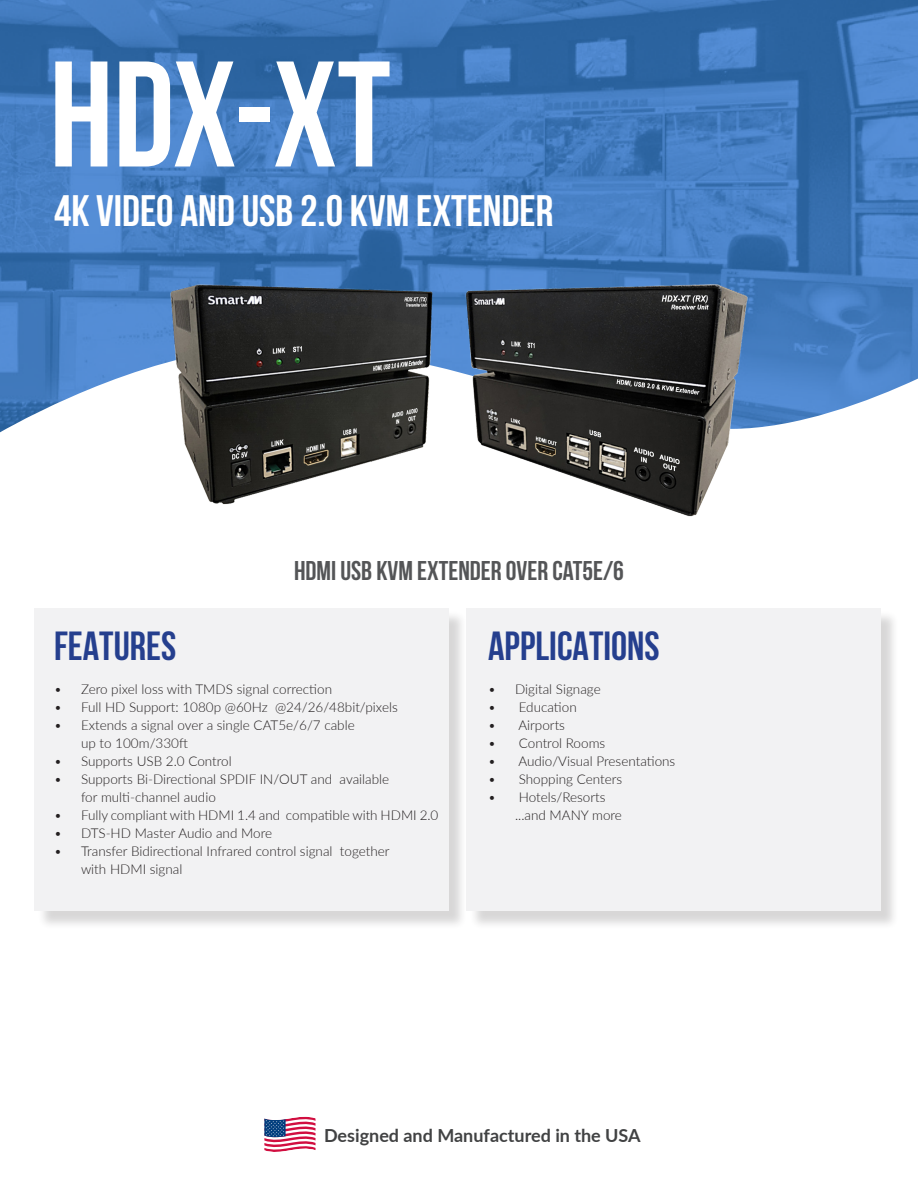
<style>
.page{position:relative;width:918px;height:1188px;background:#fff}
.page>*{position:absolute;margin:0;border:0;box-sizing:border-box;transform-origin:0 0}
.t1{font:700 150px "Bebas Neue";color:#fff}
.t2{font:700 43.8px "Bebas Neue";color:#fff}
.t3{font:700 40.5px "Bebas Neue";color:#253f8e}
.t4{font:700 27px "Bebas Neue";color:#545557}
.t5{font:700 18px "Lato";color:#414243}
.t6{font:300 13.5px/18px "Lato";color:#231f20}
</style>
<div class="page">
<img style="left:0;top:0;width:918px;height:432px">
<svg style="left:264px;top:1117px;width:52px;height:35px"></svg>
<div style="left:37px;top:611px;width:431px;height:319px;background:#231f20;opacity:.75"></div>
<div style="left:35px;top:608px;width:414px;height:303px;background:#f2f2f3"></div>
<div style="left:469px;top:611px;width:431px;height:319px;background:#231f20;opacity:.75"></div>
<div style="left:466px;top:608px;width:415px;height:303px;background:#f2f2f3"></div>
<img style="left:156px;top:273px;width:606px;height:244px">
<p class="t1" style="left:49px;top:32px;width:343px">HDX-XT</p>
<p class="t2" style="left:54px;top:187px;width:501px">4K VIDEO AND USB 2.0 KVM EXTENDER</p>
<p class="t3" style="left:54px;top:624px;width:124px">FEATURES</p>
<p class="t4" style="left:294px;top:556px;width:331px">HDMI USB KVM EXTENDER OVER CAT5E/6</p>
<p class="t3" style="left:488px;top:624px;width:173px">APPLICATIONS</p>
<p class="t6" style="left:54px;top:680px;width:280px">• Zero pixel loss with TMDS signal correction</p>
<p class="t6" style="left:54px;top:698px;width:345px">• Full HD Support: 1080p @60Hz @24/26/48bit/pixels</p>
<p class="t6" style="left:81px;top:716px;width:275px;text-indent:-27px">• Extends a signal over a single CAT5e/6/7 cable up to 100m/330ft</p>
<p class="t6" style="left:54px;top:752px;width:179px">• Supports USB 2.0 Control</p>
<p class="t6" style="left:81px;top:770px;width:310px;text-indent:-27px">• Supports Bi-Directional SPDIF IN/OUT and available for multi-channel audio</p>
<p class="t6" style="left:54px;top:806px;width:386px">• Fully compliant with HDMI 1.4 and compatible with HDMI 2.0</p>
<p class="t6" style="left:54px;top:824px;width:220px">• DTS-HD Master Audio and More</p>
<p class="t6" style="left:81px;top:842px;width:310px;text-indent:-27px">• Transfer Bidirectional Infrared control signal together with HDMI signal</p>
<p class="t6" style="left:488px;top:680px;width:114px">• Digital Signage</p>
<p class="t6" style="left:488px;top:698px;width:90px">• Education</p>
<p class="t6" style="left:488px;top:716px;width:78px">• Airports</p>
<p class="t6" style="left:488px;top:734px;width:119px">• Control Rooms</p>
<p class="t6" style="left:488px;top:752px;width:189px">• Audio/Visual Presentations</p>
<p class="t6" style="left:488px;top:770px;width:136px">• Shopping Centers</p>
<p class="t6" style="left:515px;top:788px;width:108px;text-indent:-27px">• Hotels/Resorts ...and MANY more</p>
<p class="t5" style="left:324px;top:1122px;width:318px">Designed and Manufactured in the USA</p>
</div>
